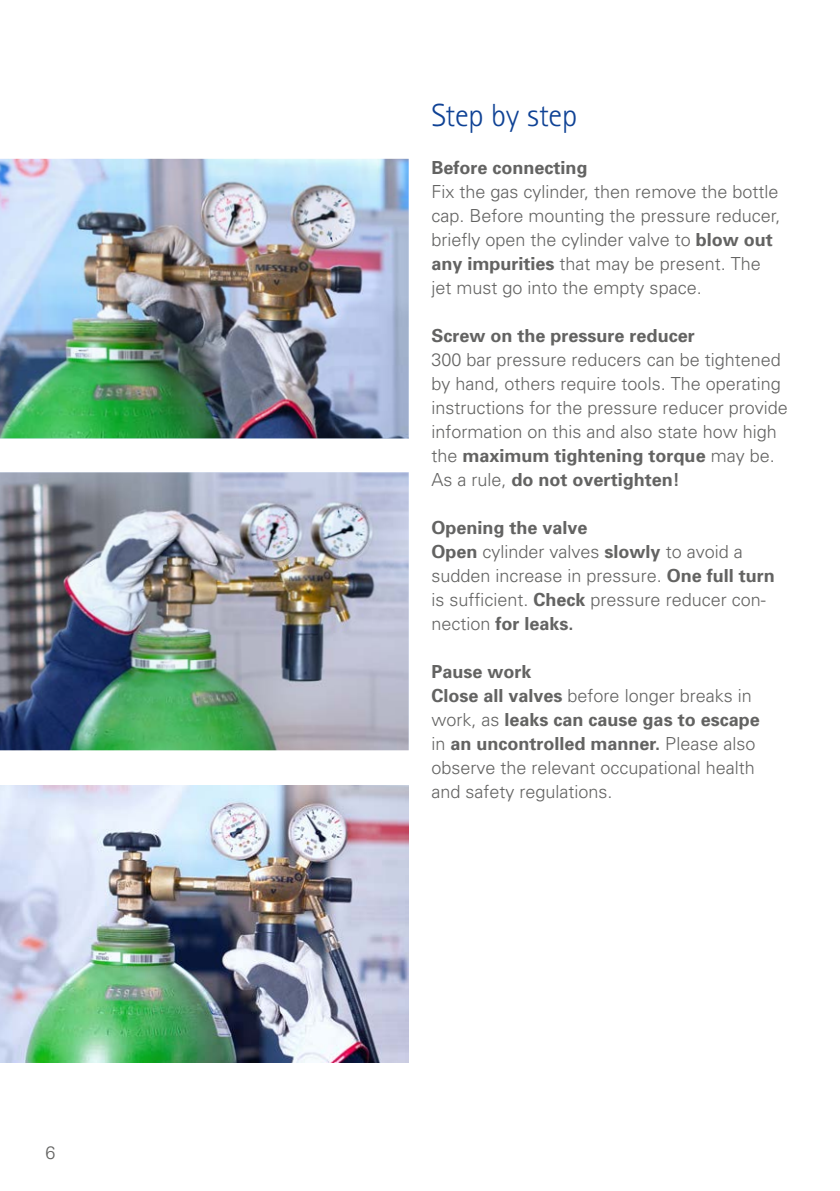
<style>
.page{position:relative;width:840px;height:1191px;background:#fff}
.page>*{position:absolute;margin:0;border:0;box-sizing:border-box;transform-origin:0 0}
.t1{font:300 32px "Rotis Sans Serif";letter-spacing:-.01em;color:#0f4295}
.t2{font:300 18px/24px "Univers";color:#636362}
.t3{font:700 18px "Univers";color:#636362}
.s1{font-weight:700}
</style>
<div class="page">
<img style="left:0;top:472px;width:408px;height:278px">
<img style="left:0;top:785px;width:408px;height:277px">
<img style="left:0;top:159px;width:408px;height:279px">
<p class="t2" style="left:45px;top:1139px;width:12px">6</p>
<h1 class="t1" style="left:431px;top:97px;width:147px">Step by step</h1>
<p class="t3" style="left:431px;top:156px;width:158px">Before connecting</p>
<p class="t2" style="left:431px;top:179px;width:350px">Fix the gas cylinder, then remove the bottle cap. Before mounting the pressure reducer, briefly open the cylinder valve to <span class="s1">blow out any impurities</span> that may be present. The jet must go into the empty space.</p>
<p class="t3" style="left:431px;top:324px;width:265px">Screw on the pressure reducer</p>
<p class="t2" style="left:431px;top:347px;width:358px">300 bar pressure reducers can be tightened by hand, others require tools. The operating instructions for the pressure reducer provide information on this and also state how high the <span class="s1">maximum tightening torque</span> may be.<br>As a rule, <span class="s1">do not overtighten!</span></p>
<p class="t2" style="left:431px;top:515px;width:345px"><span class="s1">Opening the valve<br>Open</span> cylinder valves <span class="s1">slowly</span> to avoid a sudden increase in pressure. <span class="s1">One full turn </span>is sufficient. <span class="s1">Check</span> pressure reducer con&shy;nection <span class="s1">for leaks.</span></p>
<p class="t2" style="left:431px;top:659px;width:330px"><span class="s1">Pause work<br>Close all valves</span> before longer breaks in work, as <span class="s1">leaks can cause gas to escape </span>in <span class="s1">an uncontrolled manner.</span> Please also observe the relevant occupational health and safety regulations.</p>
</div>
